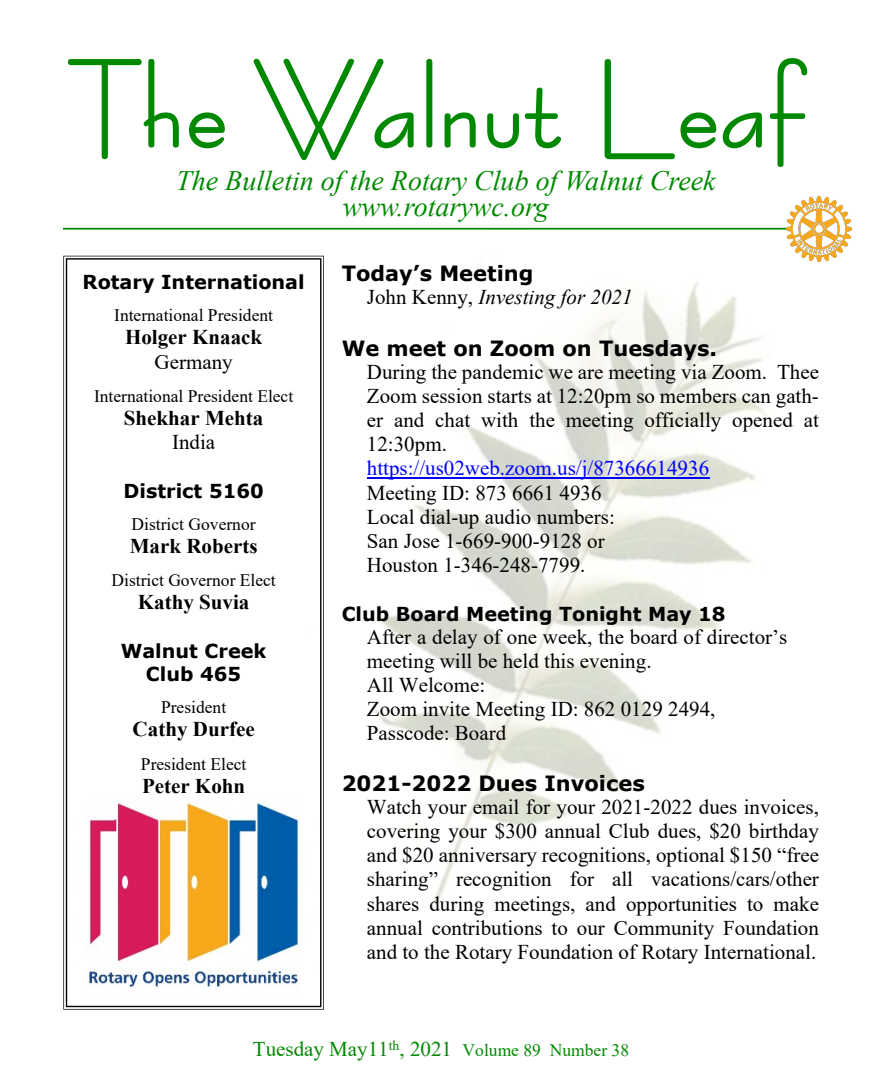
<style>
.page{position:relative;width:882px;height:1071px;background:#fff}
.page>*{position:absolute;margin:0;border:0;box-sizing:border-box;transform-origin:0 0}
.t1{font:italic 28px/26.4px "Times New Roman";color:#008900;text-align:center}
.t2{font:21px/24.2px "Times New Roman";color:#000;text-align:justify}
.t3{font:700 21px "Times New Roman";color:#000}
.t4{font:700 21px "Verdana";color:#000}
.t5{font:21px "Times New Roman";color:#00f}
.t6{font:21px "Times New Roman";color:#008900}
.t7{font:italic 21px "Times New Roman";color:#000}
.t8{font:700 19.25px/23.4px "Verdana";color:#000;text-align:center}
.t9{font:17.5px "Times New Roman";color:#000}
.s1{font-style:normal}
.s2{font-size:17.5px}
</style>
<div class="page">
<img style="left:256px;top:227px;width:571px;height:679px">
<svg style="left:68px;top:59px;width:111px;height:100px"></svg>
<svg style="left:189px;top:112px;width:36px;height:36px"></svg>
<svg style="left:254px;top:59px;width:160px;height:101px"></svg>
<div style="left:426px;top:59px;width:6px;height:89px;background:#008900;border-radius:3px"></div>
<svg style="left:445px;top:112px;width:31px;height:36px"></svg>
<svg style="left:487px;top:113px;width:32px;height:35px"></svg>
<svg style="left:525px;top:88px;width:36px;height:60px"></svg>
<svg style="left:605px;top:59px;width:70px;height:100px"></svg>
<svg style="left:681px;top:112px;width:35px;height:36px"></svg>
<svg style="left:723px;top:112px;width:39px;height:36px"></svg>
<svg style="left:770px;top:58px;width:37px;height:109px"></svg>
<hr style="left:63px;top:228px;width:723px;height:2px;background:#008900">
<hr style="left:367px;top:477px;width:342px;height:1px;background:#00f">
<svg style="left:63px;top:256px;width:261px;height:754px"></svg>
<img style="left:71px;top:796px;width:245px;height:199px">
<img style="left:786px;top:196px;width:66px;height:65px">
<h1 class="t1" style="left:176px;top:170px;width:541px">The Bulletin of the Rotary Club of Walnut Creek www.rotarywc.org</h1>
<p class="t8" style="left:83px;top:272px;width:224px">Rotary International</p>
<p class="t9" style="left:114px;top:309px;width:160px">International President</p>
<p class="t3" style="left:125px;top:330px;width:139px">Holger Knaack</p>
<p class="t2" style="left:155px;top:351px;width:80px">Germany</p>
<p class="t9" style="left:94px;top:389px;width:201px">International President Elect</p>
<p class="t3" style="left:124px;top:411px;width:141px">Shekhar Mehta</p>
<p class="t2" style="left:172px;top:432px;width:45px">India</p>
<p class="t8" style="left:123px;top:481px;width:142px">District 5160</p>
<p class="t9" style="left:132px;top:517px;width:125px">District Governor</p>
<p class="t3" style="left:130px;top:539px;width:129px">Mark Roberts</p>
<p class="t9" style="left:112px;top:574px;width:166px">District Governor Elect</p>
<p class="t3" style="left:138px;top:595px;width:113px">Kathy Suvia</p>
<p class="t8" style="left:121px;top:641px;width:147px">Walnut Creek<br>Club 465</p>
<p class="t9" style="left:161px;top:701px;width:67px">President</p>
<p class="t3" style="left:133px;top:722px;width:123px">Cathy Durfee</p>
<p class="t9" style="left:141px;top:757px;width:107px">President Elect</p>
<p class="t3" style="left:142px;top:779px;width:105px">Peter Kohn</p>
<p class="t4" style="left:342px;top:264px;width:193px">Today’s Meeting</p>
<p class="t7" style="left:367px;top:289px;width:267px"><span class="s1">John Kenny,</span> Investing for 2021</p>
<p class="t4" style="left:342px;top:340px;width:377px">We meet on Zoom on Tuesdays.</p>
<p class="t2" style="left:367px;top:362px;width:454px">During the pandemic we are meeting via Zoom. Thee Zoom session starts at 12:20pm so members can gath&shy;er and chat with the meeting officially opened at 12:30pm.</p>
<p class="t5" style="left:367px;top:461px;width:344px">https://us02web.zoom.us/j/87366614936</p>
<p class="t2" style="left:367px;top:482px;width:250px;text-align:left">Meeting ID: 873 6661 4936<br>Local dial-up audio numbers:<br>San Jose 1-669-900-9128 or<br>Houston 1-346-248-7799.</p>
<p class="t8" style="left:342px;top:604px;width:385px">Club Board Meeting Tonight May 18</p>
<p class="t2" style="left:367px;top:627px;width:422px;text-align:left">After a delay of one week, the board of director’s meeting will be held this evening.<br>All Welcome:<br>Zoom invite Meeting ID: 862 0129 2494,<br>Passcode: Board</p>
<p class="t4" style="left:342px;top:775px;width:305px">2021-2022 Dues Invoices</p>
<p class="t2" style="left:367px;top:797px;width:454px">Watch your email for your 2021-2022 dues invoices, covering your $300 annual Club dues, $20 birthday and $20 anniversary recognitions, optional $150 “free sharing” recognition for all vacations/cars/other shares during meetings, and opportunities to make annual contributions to our Community Foundation and to the Rotary Foundation of Rotary International.</p>
<p class="t6" style="left:253px;top:1042px;width:378px">Tuesday May11<sup>th</sup>, 2021 <span class="s2">Volume 89 Number 38</span></p>
</div>
